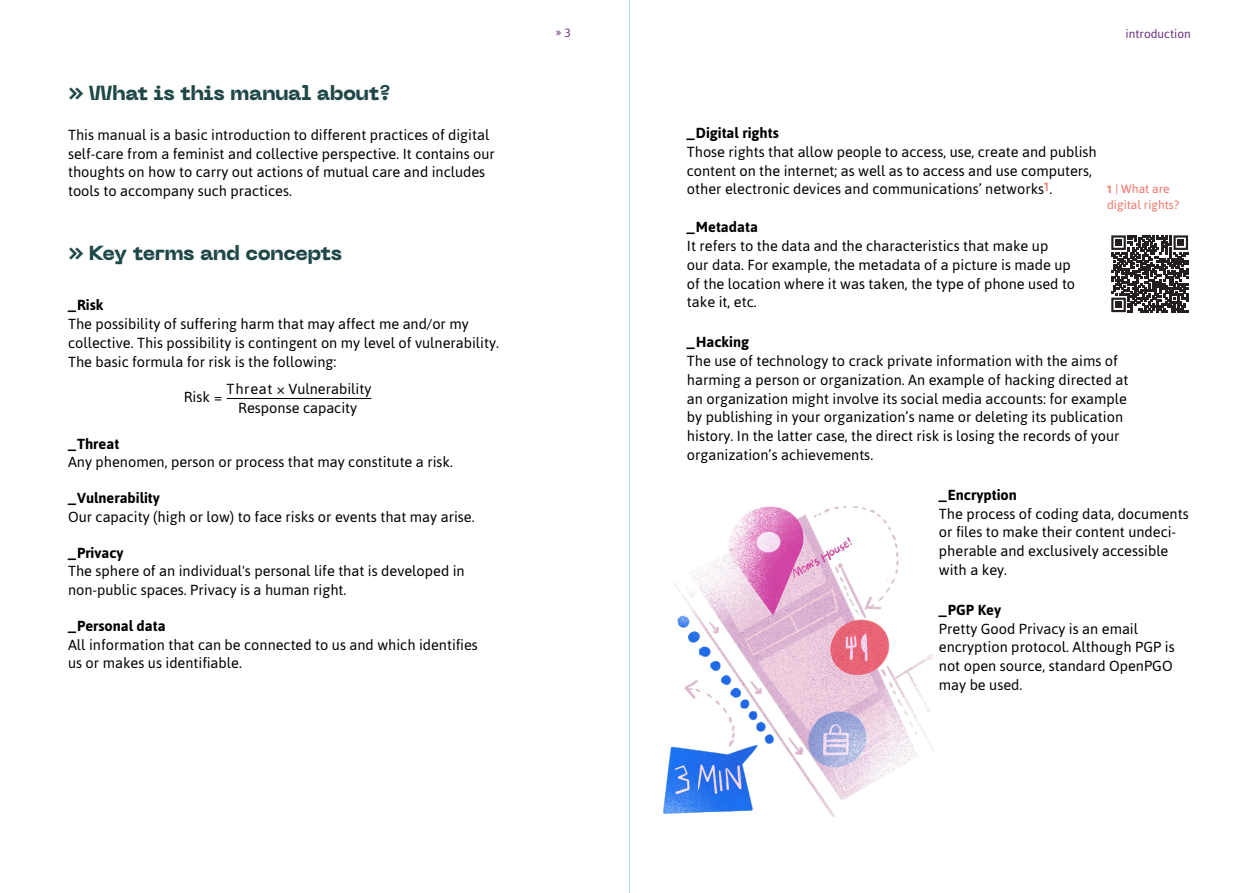
<style>
.page{position:relative;width:1259px;height:893px;background:#fff}
.page>*{position:absolute;margin:0;border:0;box-sizing:border-box;transform-origin:0 0}
.t1{font:800 20.25px "Neue Machina";letter-spacing:-.03em;color:#204848}
._01___Textos_Cuerpo{font:14.55px/18.8px "Asap";color:#000}
._01___First_P{font:14.55px/18.8px "Asap";color:#000}
.t2{font:700 14.55px "Asap";color:#000}
.Foot-Text{font:12px/16px "Asap";color:#f27267}
.Tablas_-_Cuerpo_Txt{font:12px "Asap";color:#692f7f}
.s1{font-weight:900;font-size:18px}
.s2{font-family:"Alegreya Sans";font-weight:500;font-size:15px}
</style>
<div class="page">
<img style="left:663px;top:506px;width:272px;height:311px">
<hr style="left:629px;top:0;width:1px;height:893px;background:#65c7c9">
<hr style="left:227px;top:398px;width:144px;height:1px;background:#000">
<svg style="left:1111px;top:235px;width:77px;height:77px"></svg>
<p class="t1" style="left:68px;top:80px;width:324px"><span class="s1">»</span> What is this manual about?</p>
<p class="_01___First_P" style="left:68px;top:125px;width:428px">This manual is a basic introduction to different practices of digital self-care from a feminist and collective perspective. It contains our thoughts on how to carry out actions of mutual care and includes tools to accompany such practices.</p>
<p class="t1" style="left:68px;top:240px;width:275px"><span class="s1">»</span> Key terms and concepts</p>
<p class="t2" style="left:68px;top:296px;width:37px">_ Risk</p>
<p class="_01___Textos_Cuerpo" style="left:68px;top:314px;width:432px">The possibility of suffering harm that may affect me and/or my collective. This possibility is contingent on my level of vulnerability.<br>The basic formula for risk is the following:</p>
<p class="_01___Textos_Cuerpo" style="left:184px;top:386px;width:40px">Risk =</p>
<p class="_01___Textos_Cuerpo" style="left:227px;top:379px;width:146px">Threat × Vulnerability</p>
<p class="_01___Textos_Cuerpo" style="left:238px;top:398px;width:120px">Response capacity</p>
<p class="t2" style="left:68px;top:434px;width:53px">_ Threat</p>
<p class="_01___Textos_Cuerpo" style="left:68px;top:452px;width:386px">Any phenomen, person or process that may constitute a risk.</p>
<p class="t2" style="left:68px;top:488px;width:93px">_ Vulnerability</p>
<p class="_01___Textos_Cuerpo" style="left:68px;top:507px;width:408px">Our capacity (high or low) to face risks or events that may arise.</p>
<p class="t2" style="left:68px;top:543px;width:57px">_ Privacy</p>
<p class="_01___Textos_Cuerpo" style="left:68px;top:561px;width:398px">The sphere of an individual's personal life that is developed in non-public spaces. Privacy is a human right.</p>
<p class="t2" style="left:68px;top:616px;width:99px">_ Personal data</p>
<p class="_01___Textos_Cuerpo" style="left:68px;top:635px;width:411px">All information that can be connected to us and which identifies us or makes us identifiable.</p>
<p class="Tablas_-_Cuerpo_Txt" style="left:556px;top:24px;width:17px">» 3</p>
<p class="Tablas_-_Cuerpo_Txt" style="left:1125px;top:26px;width:67px">introduction</p>
<p class="t2" style="left:687px;top:123px;width:93px">_ Digital rights</p>
<p class="_01___Textos_Cuerpo" style="left:687px;top:142px;width:411px">Those rights that allow people to access, use, create and publish content on the internet; as well as to access and use computers, other electronic devices and communications’ networks<sup>1</sup>.</p>
<p class="t2" style="left:687px;top:217px;width:73px">_ Metadata</p>
<p class="_01___Textos_Cuerpo" style="left:687px;top:236px;width:390px">It refers to the data and the characteristics that make up<br>our data. For example, the metadata of a picture is made up of the location where it was taken, the type of phone used to take it, etc.</p>
<p class="t2" style="left:687px;top:332px;width:64px">_ Hacking</p>
<p class="_01___Textos_Cuerpo" style="left:687px;top:351px;width:443px">The use of technology to crack private information with the aims of harming a person or organization. An example of hacking directed at an organization might involve its social media accounts: for example by publishing in your organization’s name or deleting its publication history. In the latter case, the direct risk is losing the records of your organization’s achievements.</p>
<p class="t2" style="left:939px;top:485px;width:79px">_ Encryption</p>
<p class="_01___Textos_Cuerpo" style="left:939px;top:504px;width:251px">The process of coding data, documents or files to make their content undeci&shy;pherable and exclusively accessible with a key.</p>
<p class="t2" style="left:939px;top:600px;width:64px">_ PGP Key</p>
<p class="_01___Textos_Cuerpo" style="left:939px;top:619px;width:237px">Pretty Good Privacy is an email encryption protocol. Although PGP is not open source, standard OpenPGO may be used.</p>
<p class="Foot-Text" style="left:1107px;top:180px;width:74px"><span class="s2">1</span> | What are digital rights?</p>
</div>
